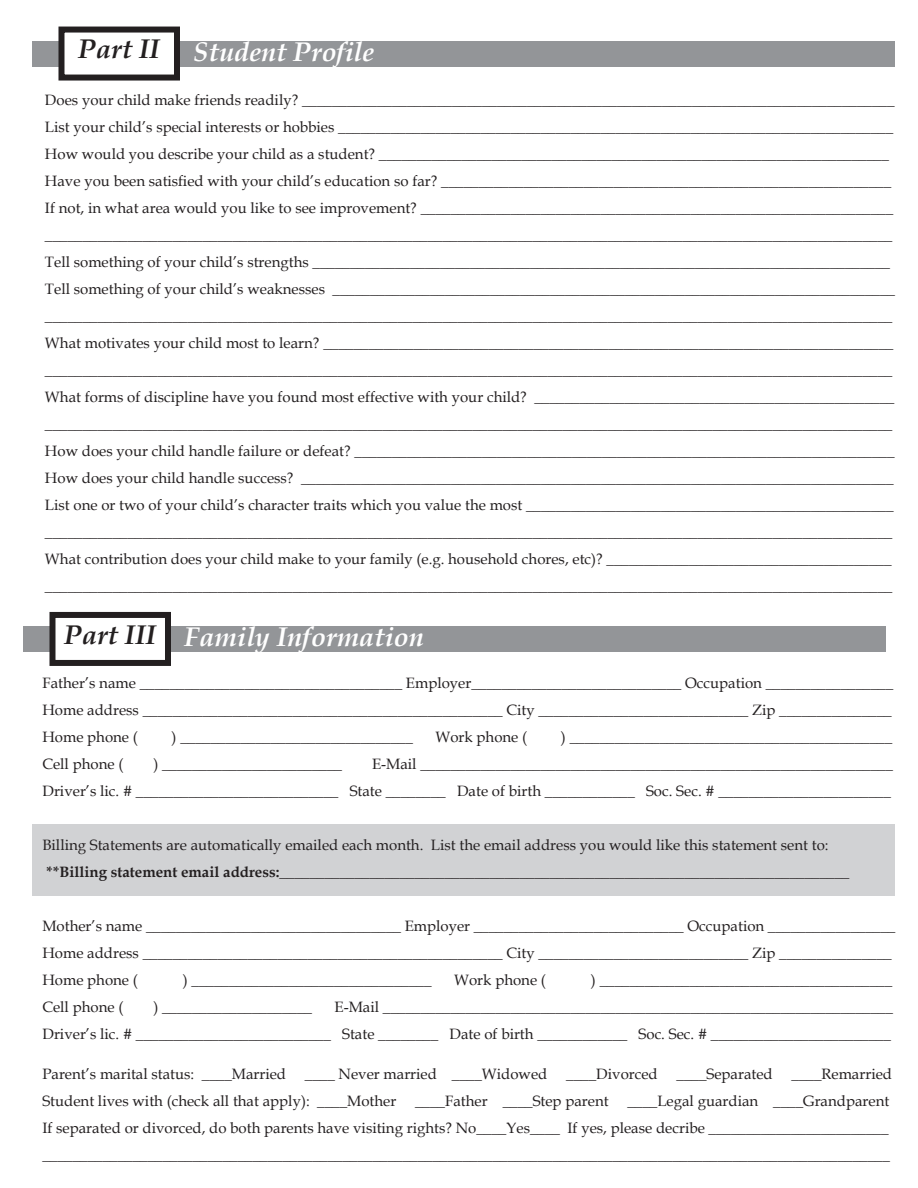
<style>
.page{position:relative;width:918px;height:1188px;background:#fff}
.page>*{position:absolute;margin:0;border:0;box-sizing:border-box;transform-origin:0 0}
.t1{font:italic 700 27px "Book Antiqua";color:#fff}
.t2{font:italic 700 27px "Book Antiqua";color:#231f20}
.t3{font:15px/27px "Book Antiqua";color:#231f20}
.s1{font-weight:700}
</style>
<div class="page">
<div style="left:32px;top:825px;width:863px;height:71px;background:#d1d2d4"></div>
<div style="left:23px;top:626px;width:863px;height:26px;background:#939598"></div>
<div style="left:52px;top:615px;width:116px;height:48px;background:#fff"></div>
<div style="left:49px;top:612px;width:122px;height:54px;border:6px solid #231f20"></div>
<div style="left:32px;top:41px;width:863px;height:25px;background:#939598"></div>
<div style="left:61px;top:30px;width:116px;height:48px;background:#fff"></div>
<div style="left:58px;top:27px;width:122px;height:54px;border:6px solid #231f20"></div>
<p class="t2" style="left:78px;top:30px;width:83px">Part II</p>
<p class="t1" style="left:193px;top:33px;width:182px">Student Profile</p>
<p class="t3" style="left:45px;top:86px;width:851px">Does your child make friends readily? _______________________________________________________________________________</p>
<p class="t3" style="left:45px;top:113px;width:850px">List your child’s special interests or hobbies __________________________________________________________________________</p>
<p class="t3" style="left:45px;top:140px;width:845px">How would you describe your child as a student? ____________________________________________________________________</p>
<p class="t3" style="left:45px;top:167px;width:848px">Have you been satisfied with your child’s education so far? ____________________________________________________________</p>
<p class="t3" style="left:45px;top:194px;width:850px">If not, in what area would you like to see improvement? _______________________________________________________________</p>
<p class="t3" style="left:45px;top:221px;width:849px">_________________________________________________________________________________________________________________</p>
<p class="t3" style="left:45px;top:248px;width:847px">Tell something of your child’s strengths _____________________________________________________________________________</p>
<p class="t3" style="left:45px;top:275px;width:852px">Tell something of your child’s weaknesses ___________________________________________________________________________</p>
<p class="t3" style="left:45px;top:302px;width:849px">_________________________________________________________________________________________________________________</p>
<p class="t3" style="left:45px;top:329px;width:850px">What motivates your child most to learn? ____________________________________________________________________________</p>
<p class="t3" style="left:45px;top:356px;width:849px">_________________________________________________________________________________________________________________</p>
<p class="t3" style="left:45px;top:383px;width:851px">What forms of discipline have you found most effective with your child? ________________________________________________ _________________________________________________________________________________________________________________</p>
<p class="t3" style="left:45px;top:437px;width:851px">How does your child handle failure or defeat? ________________________________________________________________________</p>
<p class="t3" style="left:45px;top:464px;width:850px">How does your child handle success? _______________________________________________________________________________</p>
<p class="t3" style="left:45px;top:491px;width:850px">List one or two of your child’s character traits which you value the most _________________________________________________</p>
<p class="t3" style="left:45px;top:518px;width:849px">_________________________________________________________________________________________________________________</p>
<p class="t3" style="left:45px;top:545px;width:848px">What contribution does your child make to your family (e.g. household chores, etc)? ______________________________________</p>
<p class="t3" style="left:45px;top:572px;width:849px">_________________________________________________________________________________________________________________</p>
<p class="t2" style="left:64px;top:616px;width:94px">Part III</p>
<p class="t1" style="left:184px;top:618px;width:241px">Family Information</p>
<p class="t3" style="left:42px;top:669px;width:852px">Father’s name ___________________________________ Employer____________________________ Occupation _________________</p>
<p class="t3" style="left:42px;top:696px;width:851px">Home address ________________________________________________ City ____________________________ Zip _______________</p>
<p class="t3" style="left:42px;top:723px;width:97px">Home phone (</p>
<p class="t3" style="left:172px;top:723px;width:243px">) _______________________________</p>
<p class="t3" style="left:435px;top:723px;width:93px">Work phone (</p>
<p class="t3" style="left:561px;top:723px;width:333px">) ___________________________________________</p>
<p class="t3" style="left:42px;top:750px;width:82px">Cell phone (</p>
<p class="t3" style="left:153px;top:750px;width:190px">) ________________________</p>
<p class="t3" style="left:372px;top:750px;width:522px">E-Mail _______________________________________________________________</p>
<p class="t3" style="left:42px;top:777px;width:850px">Driver’s lic. # ___________________________ State ________ Date of birth ____________ Soc. Sec. # _______________________</p>
<p class="t3" style="left:42px;top:831px;width:788px">Billing Statements are automatically emailed each month. List the email address you would like this statement sent to:</p>
<p class="t3" style="left:46px;top:858px;width:805px"><span class="s1">**Billing statement email address:</span>____________________________________________________________________________</p>
<p class="t3" style="left:42px;top:912px;width:855px">Mother’s name __________________________________ Employer ____________________________ Occupation _________________</p>
<p class="t3" style="left:42px;top:939px;width:851px">Home address ________________________________________________ City ____________________________ Zip _______________</p>
<p class="t3" style="left:42px;top:966px;width:97px">Home phone (</p>
<p class="t3" style="left:183px;top:966px;width:250px">) ________________________________</p>
<p class="t3" style="left:454px;top:966px;width:93px">Work phone (</p>
<p class="t3" style="left:591px;top:966px;width:303px">) _______________________________________</p>
<p class="t3" style="left:42px;top:993px;width:82px">Cell phone (</p>
<p class="t3" style="left:153px;top:993px;width:160px">) ____________________</p>
<p class="t3" style="left:335px;top:993px;width:560px">E-Mail ____________________________________________________________________</p>
<p class="t3" style="left:42px;top:1020px;width:850px">Driver’s lic. # __________________________ State ________ Date of birth ____________ Soc. Sec. # ________________________</p>
<p class="t3" style="left:42px;top:1060px;width:245px">Parent’s marital status: ____Married</p>
<p class="t3" style="left:305px;top:1060px;width:244px">____ Never married ____Widowed</p>
<p class="t3" style="left:566px;top:1060px;width:93px">____Divorced</p>
<p class="t3" style="left:677px;top:1060px;width:98px">____Separated</p>
<p class="t3" style="left:792px;top:1060px;width:102px">____Remarried</p>
<p class="t3" style="left:42px;top:1087px;width:355px">Student lives with (check all that apply): ____Mother</p>
<p class="t3" style="left:415px;top:1087px;width:195px">____Father ____Step parent</p>
<p class="t3" style="left:627px;top:1087px;width:263px">____Legal guardian ____Grandparent</p>
<p class="t3" style="left:42px;top:1114px;width:849px">If separated or divorced, do both parents have visiting rights? No____Yes____ If yes, please decribe ________________________ _________________________________________________________________________________________________________________</p>
</div>
